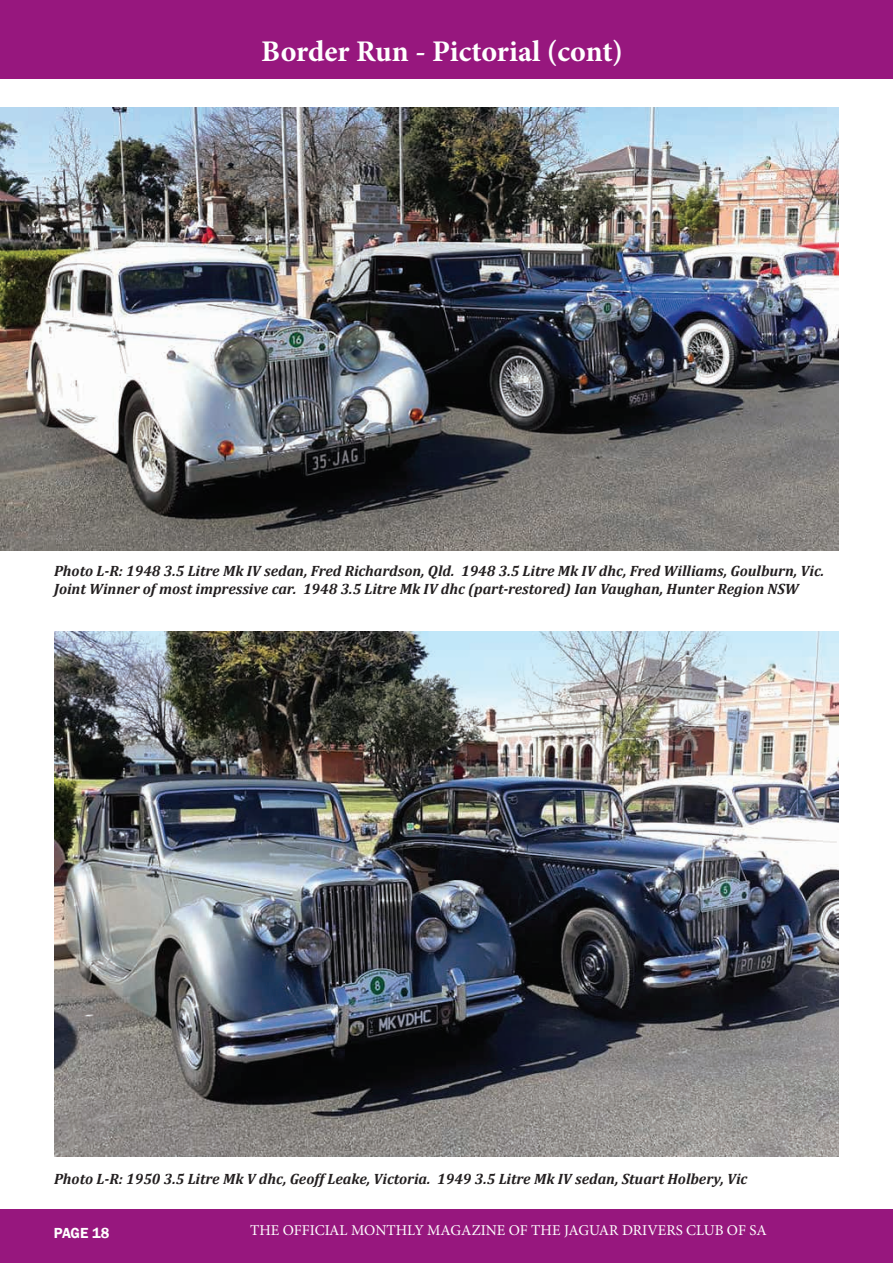
<style>
.page{position:relative;width:893px;height:1263px;background:#fff}
.page>*{position:absolute;margin:0;border:0;box-sizing:border-box;transform-origin:0 0}
.Article_Heading{font:700 30px "Minion Pro";letter-spacing:-.005em;color:#fff}
.t1{font:italic 700 15px/18px "Cambria";color:#231f20}
.t2{font:15px "Minion Pro";color:#fff}
.t3{font:600 15px "Franklin Gothic";letter-spacing:-.01em;color:#fff}
</style>
<div class="page">
<div style="left:0;top:1209px;width:893px;height:54px;background:#97177e"></div>
<div style="left:0;top:0;width:893px;height:54px;background:#97177e"></div>
<img style="left:54px;top:632px;width:785px;height:525px">
<div style="left:0;top:22px;width:893px;height:56px;background:#97177e"></div>
<img style="left:0;top:107px;width:839px;height:444px">
<p class="Article_Heading" style="left:261px;top:30px;width:363px">Border Run - Pictorial (cont)</p>
<p class="t1" style="left:54px;top:561px;width:772px">Photo L-R: 1948 3.5 Litre Mk IV sedan, Fred Richardson, Qld. 1948 3.5 Litre Mk IV dhc, Fred Williams, Goulburn, Vic.<br>Joint Winner of most impressive car. 1948 3.5 Litre Mk IV dhc (part-restored) Ian Vaughan, Hunter Region NSW</p>
<p class="t1" style="left:54px;top:1169px;width:695px">Photo L-R: 1950 3.5 Litre Mk V dhc, Geoff Leake, Victoria. 1949 3.5 Litre Mk IV sedan, Stuart Holbery, Vic</p>
<p class="t3" style="left:54px;top:1224px;width:57px">PAGE 18</p>
<p class="t2" style="left:250px;top:1220px;width:518px">THE OFFICIAL MONTHLY MAGAZINE OF THE JAGUAR DRIVERS CLUB OF SA</p>
</div>
